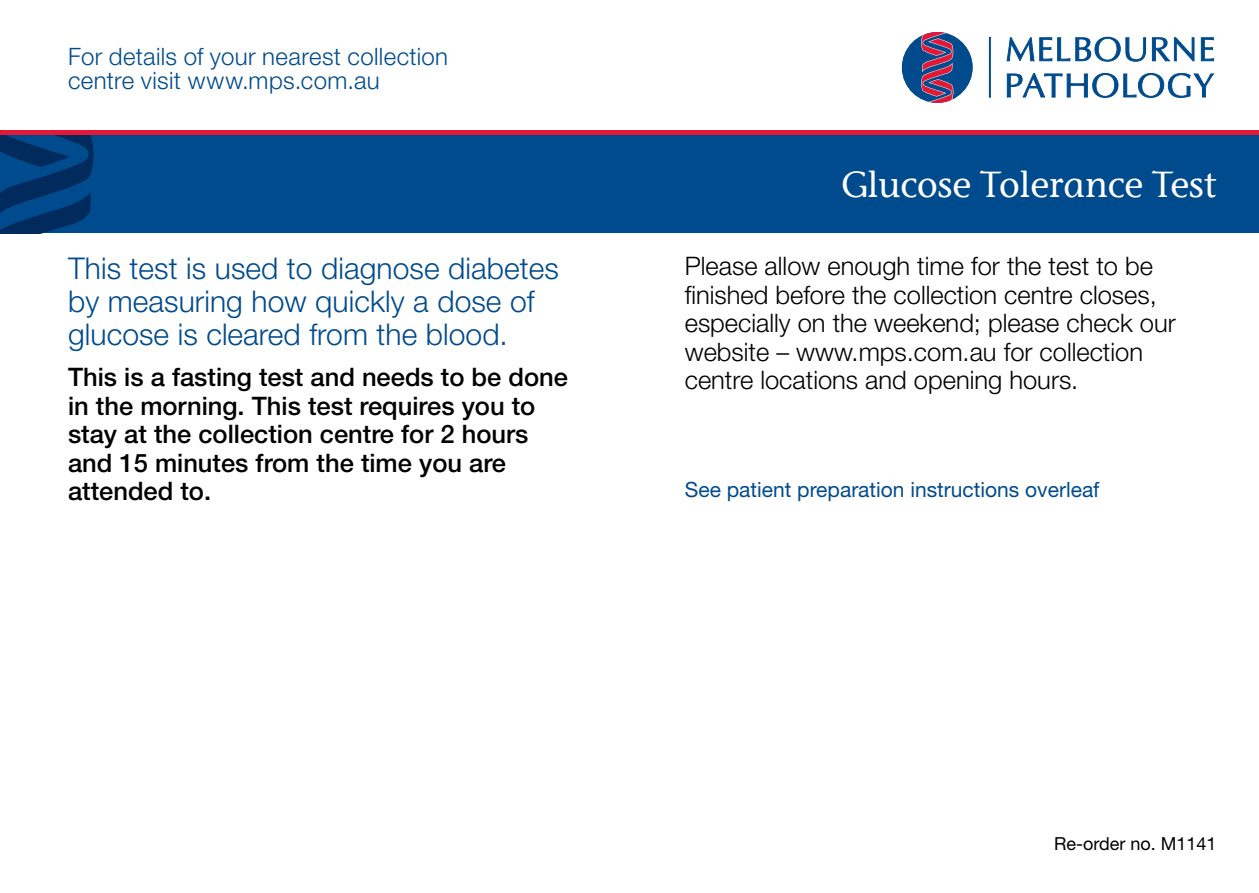
<style>
.page{position:relative;width:1259px;height:893px;background:#fff}
.page>*{position:absolute;margin:0;border:0;box-sizing:border-box;transform-origin:0 0}
.t1{font:500 36px "ITC Stone Informal Com";color:#fff}
.t2{font:300 30px/33px "Helvetica Neue LT";letter-spacing:.005em;color:#004b8d}
.t3{font:300 25.5px/28.5px "Helvetica Neue LT";color:#000}
.t4{font:500 25.5px/28.5px "Helvetica Neue LT";color:#000}
.t5{font:300 24px/24px "Helvetica Neue LT";letter-spacing:.015em;color:#004b8d}
.t6{font:21px "Helvetica Neue LT";color:#004b8d}
.t7{font:18px "Helvetica Neue LT";color:#000}
</style>
<div class="page">
<svg style="left:1006px;top:37px;width:140px;height:25px"></svg>
<svg style="left:1152px;top:37px;width:42px;height:24px"></svg>
<svg style="left:1200px;top:37px;width:14px;height:24px"></svg>
<svg style="left:1007px;top:73px;width:207px;height:25px"></svg>
<div style="left:989px;top:37px;width:1px;height:60px;border:1px solid #004b8d"></div>
<svg style="left:901px;top:32px;width:72px;height:71px"></svg>
<div style="left:0;top:130px;width:1259px;height:5px;background:#e31837"></div>
<div style="left:0;top:135px;width:1259px;height:98px;background:#004b8d"></div>
<svg style="left:0;top:135px;width:94px;height:98px"></svg>
<p class="t5" style="left:68px;top:44px;width:381px">For details of your nearest collection centre visit www.mps.com.au</p>
<p class="t2" style="left:68px;top:251px;width:492px">This test is used to diagnose diabetes by measuring how quickly a dose of glucose is cleared from the blood.</p>
<p class="t4" style="left:68px;top:362px;width:501px">This is a fasting test and needs to be done in the morning. This test requires you to stay at the collection centre for 2 hours and 15 minutes from the time you are attended to.</p>
<h1 class="t1" style="left:841px;top:163px;width:377px">Glucose Tolerance Test</h1>
<p class="t3" style="left:685px;top:251px;width:492px">Please allow enough time for the test to be finished before the collection centre closes, especially on the weekend; please check our website – www.mps.com.au for collection centre locations and opening hours.</p>
<p class="t6" style="left:685px;top:477px;width:416px">See patient preparation instructions overleaf</p>
<p class="t7" style="left:1054px;top:833px;width:164px">Re-order no. M1141</p>
</div>
